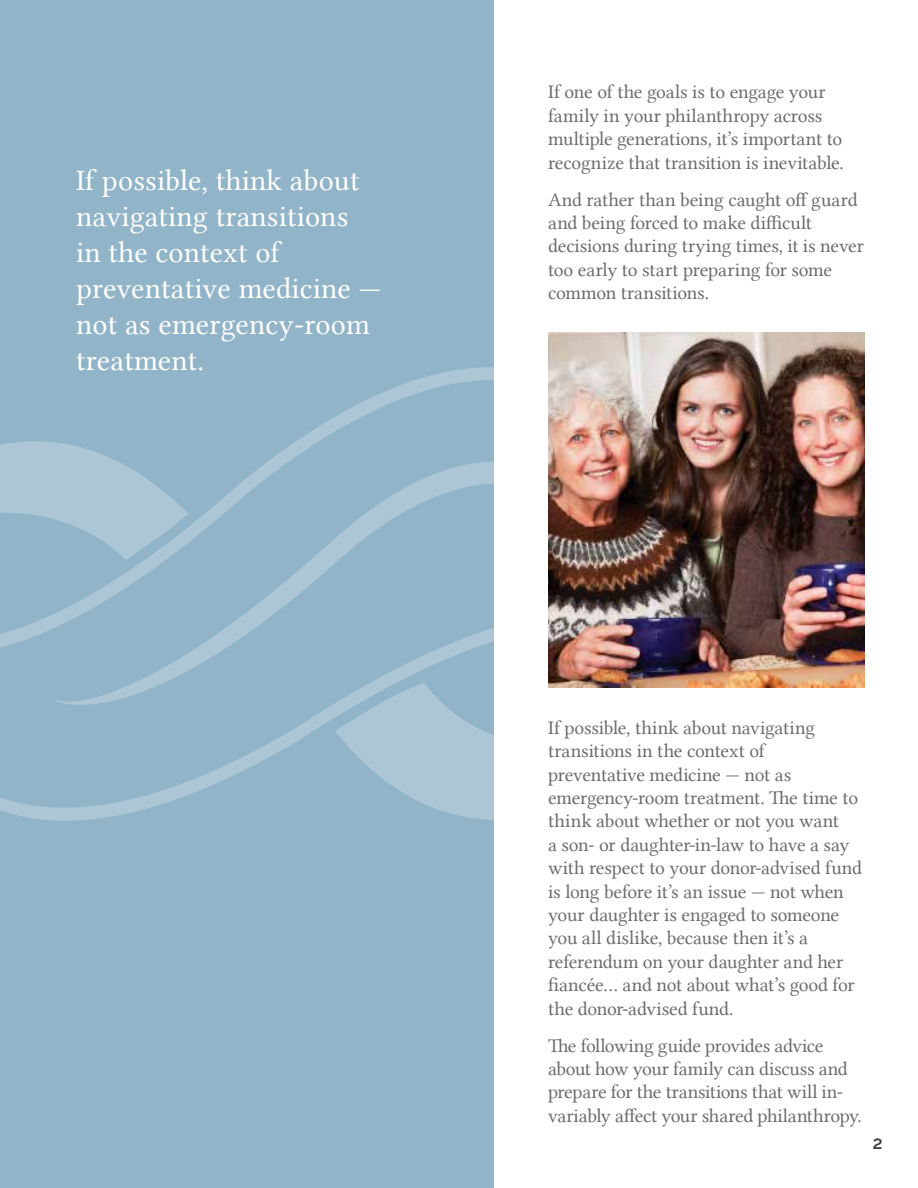
<style>
.page{position:relative;width:918px;height:1188px;background:#fff}
.page>*{position:absolute;margin:0;border:0;box-sizing:border-box;transform-origin:0 0}
.t1{font:30px/36px "Lin Libertine";letter-spacing:.005em;color:#fff}
.t2{font:19.5px/23.4px "Lin Libertine";letter-spacing:-.01em;color:#6a6b6d}
.t3{font:18px "splekta";color:#414042}
</style>
<div class="page">
<div style="left:0;top:0;width:494px;height:1187px;background:#92b4c8"></div>
<svg style="left:0;top:687px;width:680px;height:134px"></svg>
<svg style="left:0;top:367px;width:494px;height:281px"></svg>
<svg style="left:55px;top:461px;width:603px;height:245px"></svg>
<img style="left:548px;top:332px;width:316px;height:355px">
<h1 class="t1" style="left:76px;top:162px;width:306px">If possible, think about navigating transitions<br>in the context of preventative medicine — not as emergency-room treatment.</h1>
<p class="t2" style="left:548px;top:80px;width:297px">If one of the goals is to engage your family in your philanthropy across multiple generations, it’s important to recognize that transition is inevitable.</p>
<p class="t2" style="left:548px;top:188px;width:317px">And rather than being caught off guard and being forced to make difficult decisions during trying times, it is never too early to start preparing for some common transitions.</p>
<p class="t2" style="left:548px;top:716px;width:315px">If possible, think about navigating transitions in the context of preventative medicine — not as emergency-room treatment. The time to think about whether or not you want<br>a son- or daughter-in-law to have a say with respect to your donor-advised fund is long before it’s an issue — not when your daughter is engaged to someone you all dislike, because then it’s a referendum on your daughter and her fiancée… and not about what’s good for the donor-advised fund.</p>
<p class="t2" style="left:548px;top:1033px;width:315px">The following guide provides advice about how your family can discuss and prepare for the transitions that will in&shy;variably affect your shared philanthropy.</p>
<p class="t3" style="left:873px;top:1135px;width:12px">2</p>
</div>
